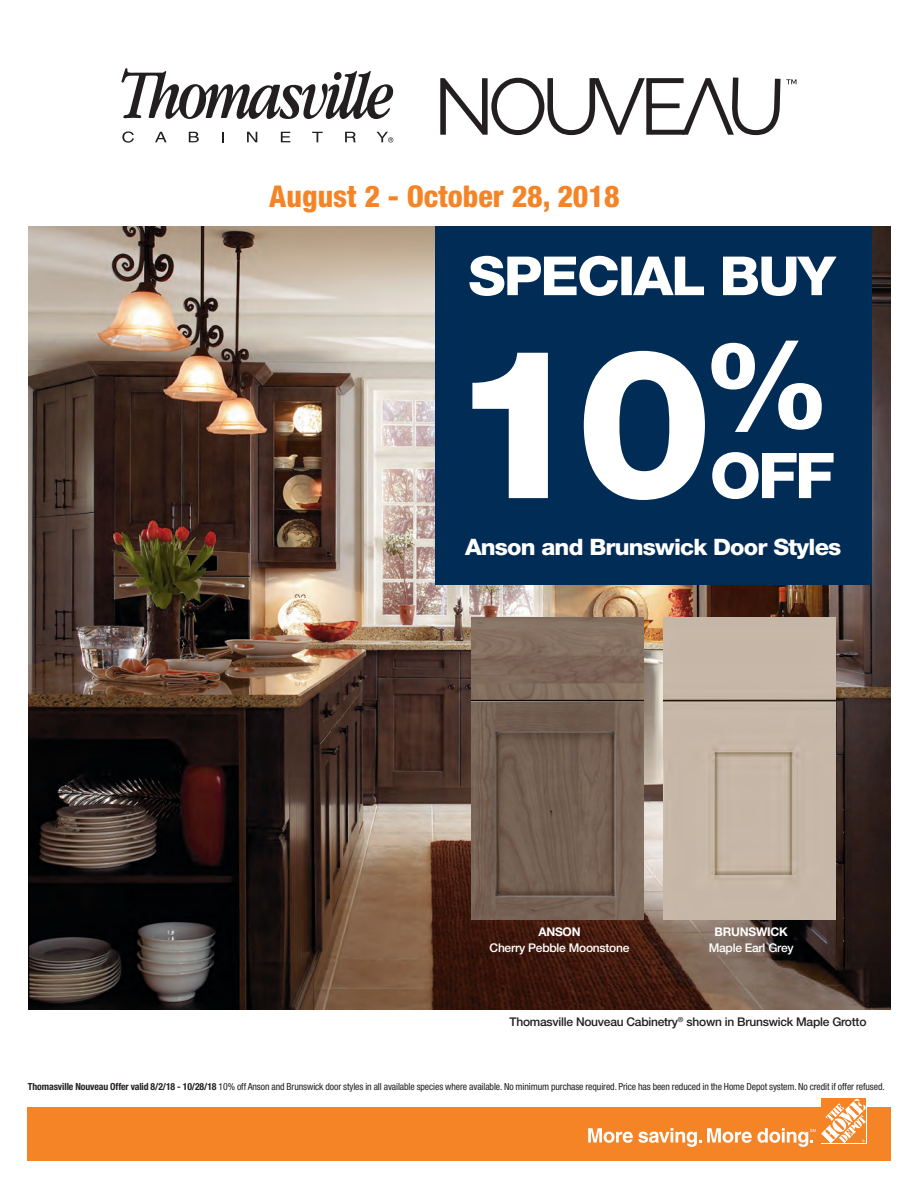
<style>
.page{position:relative;width:918px;height:1188px;background:#fff}
.page>*{position:absolute;margin:0;border:0;box-sizing:border-box;transform-origin:0 0}
.t1{font:800 condensed 30px "Helvetica Neue LT Std";color:#f58427}
.t2{font:800 22.65px "Helvetica Neue LT Std";letter-spacing:-.035em;color:#fff;scale:1.04 1}
.t3{font:500 12px "Helvetica Neue LT Std";letter-spacing:-.02em;color:#231f20}
.t4{font:500 12px "Helvetica Neue LT Std";letter-spacing:-.02em;color:#fff}
.t5{font:700 12px "Helvetica Neue LT Std";letter-spacing:-.02em;color:#fff}
.t6{font:condensed 9.75px "Helvetica Neue LT Std";letter-spacing:-.01em;color:#231f20}
.s1{font-weight:700}
</style>
<div class="page">
<img style="left:29px;top:227px;width:862px;height:783px">
<div style="left:28px;top:1107px;width:863px;height:54px;background:#f58427"></div>
<div style="left:821px;top:1098px;width:45px;height:46px;background:#f58427"></div>
<svg style="left:588px;top:1099px;width:278px;height:48px"></svg>
<svg style="left:122px;top:131px;width:12px;height:12px"></svg>
<svg style="left:155px;top:132px;width:12px;height:10px"></svg>
<svg style="left:189px;top:132px;width:10px;height:10px"></svg>
<svg style="left:247px;top:132px;width:10px;height:10px"></svg>
<svg style="left:281px;top:132px;width:9px;height:10px"></svg>
<svg style="left:312px;top:132px;width:11px;height:10px"></svg>
<svg style="left:345px;top:132px;width:11px;height:10px"></svg>
<svg style="left:122px;top:68px;width:271px;height:51px"></svg>
<svg style="left:377px;top:132px;width:16px;height:10px"></svg>
<svg style="left:440px;top:77px;width:356px;height:58px"></svg>
<img style="left:472px;top:618px;width:172px;height:301px">
<div style="left:664px;top:618px;width:172px;height:301px;background:#c6b7a7"></div>
<div style="left:435px;top:227px;width:437px;height:358px;background:#002c56"></div>
<svg style="left:472px;top:341px;width:350px;height:159px"></svg>
<svg style="left:712px;top:452px;width:122px;height:47px"></svg>
<svg style="left:469px;top:256px;width:368px;height:40px"></svg>
<p class="t1" style="left:269px;top:178px;width:352px">August 2 - October 28, 2018</p>
<p class="t2" style="left:465px;top:534px;width:363px">Anson and Brunswick Door Styles</p>
<p class="t5" style="left:538px;top:925px;width:44px">ANSON</p>
<p class="t4" style="left:490px;top:941px;width:141px">Cherry Pebble Moonstone</p>
<p class="t5" style="left:715px;top:925px;width:75px">BRUNSWICK</p>
<p class="t4" style="left:709px;top:941px;width:86px">Maple Earl Grey</p>
<p class="t3" style="left:510px;top:1015px;width:358px">Thomasville Nouveau Cabinetry<sup>®</sup> shown in Brunswick Maple Grotto</p>
<p class="t6" style="left:28px;top:1081px;width:858px"><span class="s1">Thomasville Nouveau Offer valid 8/2/18 - 10/28/18</span> 10% off Anson and Brunswick door styles in all available species where available. No minimum purchase required. Price has been reduced in the Home Depot system. No credit if offer refused.</p>
</div>
